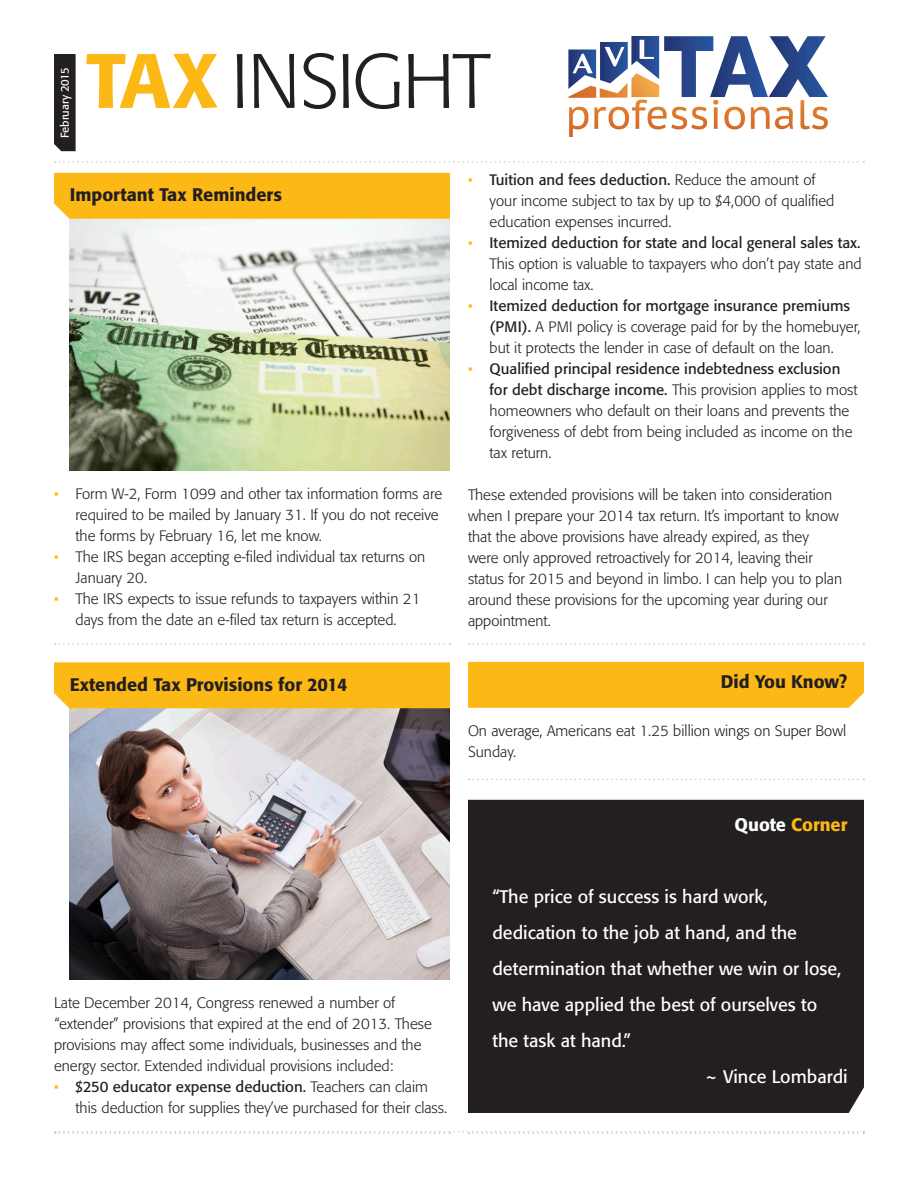
<style>
.page{position:relative;width:918px;height:1188px;background:#fff}
.page>*{position:absolute;margin:0;border:0;box-sizing:border-box;transform-origin:0 0}
.t1{font:300 76.2px "Formata";letter-spacing:-.03em;color:#231f20}
.t2{font:18px/36px "Formata";color:#fff}
.t3{font:500 18px "Formata";color:#231f20}
.t4{font:500 18px "Formata";color:#fcb814}
.BOdy{font:300 15px/21px "Formata";color:#231f20}
.t5{font:11.25px "Formata";color:#fff}
.s1{font-weight:500;color:#fcb814}
.s2{color:#fcb814}
.s3{font-weight:400}
.s4{color:#fff}
</style>
<div class="page">
<svg style="left:55px;top:161px;width:809px;height:2px"></svg>
<div style="left:54px;top:54px;width:22px;height:97px;background:#231f20"></div>
<svg style="left:55px;top:1131px;width:809px;height:3px"></svg>
<img style="left:69px;top:219px;width:381px;height:251px">
<div style="left:54px;top:173px;width:396px;height:46px;background:#fcb814"></div>
<img style="left:69px;top:708px;width:381px;height:272px">
<div style="left:54px;top:662px;width:396px;height:46px;background:#fcb814"></div>
<div style="left:468px;top:662px;width:396px;height:46px;background:#fcb814"></div>
<svg style="left:469px;top:643px;width:395px;height:2px"></svg>
<svg style="left:55px;top:643px;width:395px;height:2px"></svg>
<div style="left:468px;top:800px;width:396px;height:313px;background:#231f20"></div>
<svg style="left:469px;top:779px;width:395px;height:1px"></svg>
<img style="left:568px;top:37px;width:260px;height:99px">
<p class="t5" style="left:58px;top:138px;width:73px;rotate:-90deg">February 2015</p>
<h1 class="t1" style="left:86px;top:37px;width:406px"><span class="s1">TAX</span> INSIGHT</h1>
<p class="t3" style="left:70px;top:184px;width:214px">Important Tax Reminders</p>
<p class="BOdy" style="left:76px;top:484px;width:368px;text-indent:-22px"><span class="s2">•</span> Form W-2, Form 1099 and other tax information forms are required to be mailed by January 31. If you do not receive the forms by February 16, let me know.</p>
<p class="BOdy" style="left:76px;top:547px;width:351px;text-indent:-22px"><span class="s2">•</span> The IRS began accepting e-filed individual tax returns on<br>January 20.</p>
<p class="BOdy" style="left:54px;top:589px;width:368px;text-align:center"><span class="s2">•</span> The IRS expects to issue refunds to taxpayers within 21 days from the date an e-filed tax return is accepted.</p>
<p class="BOdy" style="left:490px;top:169px;width:346px;text-indent:-22px"><span class="s2">•</span> <span class="s3">Tuition and fees deduction.</span> Reduce the amount of your income subject to tax by up to $4,000 of qualified education expenses incurred.</p>
<p class="BOdy" style="left:490px;top:232px;width:374px;text-align:justify;text-indent:-22px"><span class="s2">•</span> <span class="s3">Itemized deduction for state and local general sales tax.<br></span>This option is valuable to taxpayers who don’t pay state and local income tax.</p>
<p class="BOdy" style="left:490px;top:295px;width:373px;text-indent:-22px"><span class="s2">•</span> <span class="s3">Itemized deduction for mortgage insurance premiums (PMI).</span> A PMI policy is coverage paid for by the homebuyer, but it protects the lender in case of default on the loan.</p>
<p class="BOdy" style="left:490px;top:358px;width:369px;text-indent:-22px"><span class="s2">•</span> <span class="s3">Qualified principal residence indebtedness exclusion for debt discharge income.</span> This provision applies to most homeowners who default on their loans and prevents the forgiveness of debt from being included as income on the tax return.</p>
<p class="BOdy" style="left:468px;top:484px;width:376px">These extended provisions will be taken into consideration when I prepare your 2014 tax return. It’s important to know that the above provisions have already expired, as they were only approved retroactively for 2014, leaving their status for 2015 and beyond in limbo. I can help you to plan around these provisions for the upcoming year during our appointment.</p>
<p class="t3" style="left:70px;top:674px;width:279px">Extended Tax Provisions for 2014</p>
<p class="t3" style="left:721px;top:671px;width:128px">Did You Know?</p>
<p class="BOdy" style="left:468px;top:721px;width:380px">On average, Americans eat 1.25 billion wings on Super Bowl<br>Sunday.</p>
<p class="BOdy" style="left:54px;top:992px;width:379px">Late December 2014, Congress renewed a number of “extender” provisions that expired at the end of 2013. These provisions may affect some individuals, businesses and the energy sector. Extended individual provisions included:</p>
<p class="BOdy" style="left:76px;top:1076px;width:373px;text-indent:-22px"><span class="s2">•</span> <span class="s3">$250 educator expense deduction.</span> Teachers can claim this deduction for supplies they’ve purchased for their class.</p>
<p class="t4" style="left:735px;top:814px;width:114px"><span class="s4">Quote</span> Corner</p>
<p class="t2" style="left:492px;top:879px;width:350px">“The price of success is hard work, dedication to the job at hand, and the determination that whether we win or lose, we have applied the best of ourselves to the task at hand.”</p>
<p class="t2" style="left:705px;top:1059px;width:144px">~ Vince Lombardi</p>
</div>
